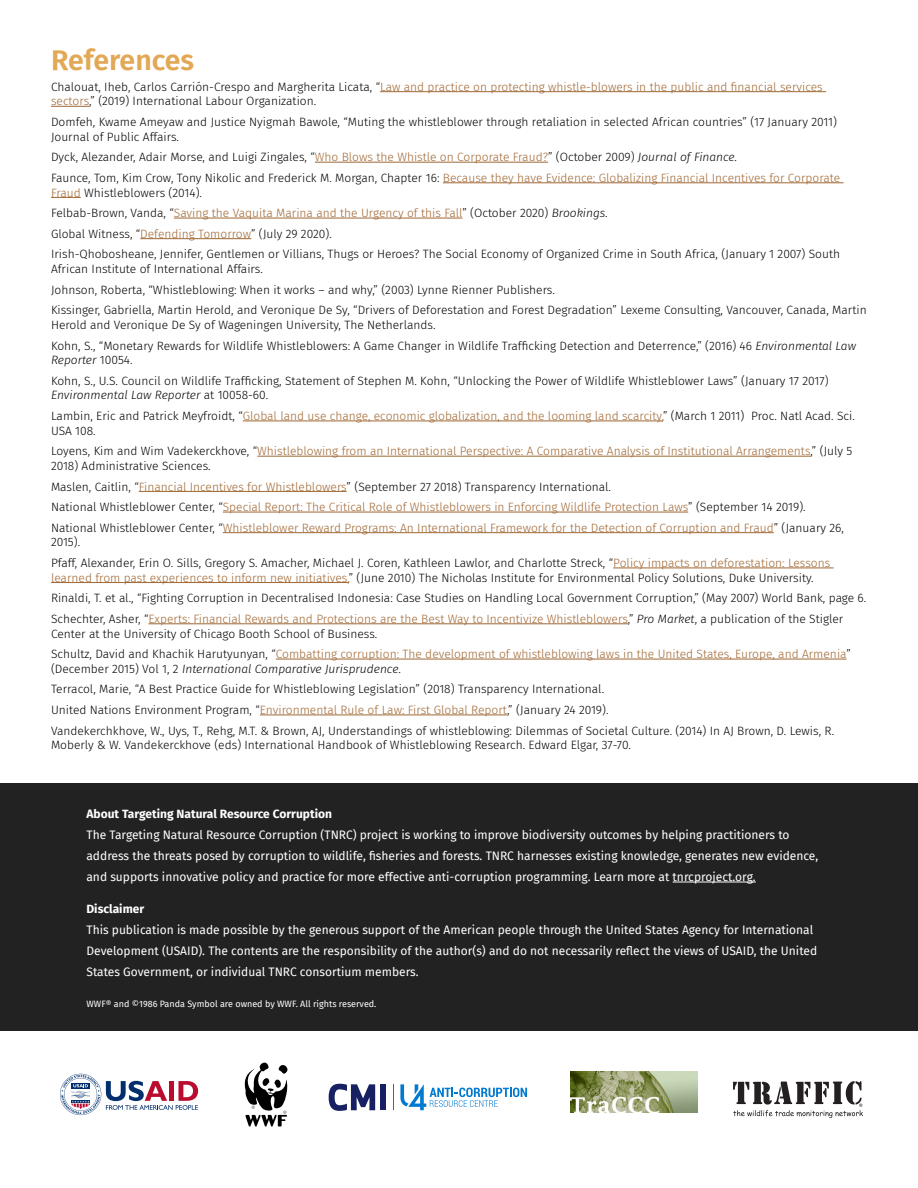
<style>
.page{position:relative;width:918px;height:1188px;background:#fff}
.page>*{position:absolute;margin:0;border:0;box-sizing:border-box;transform-origin:0 0}
.t1{font:600 28.5px "Fira Sans";color:#e2a856}
.t2{font:300 12px/20.7px "Fira Sans";color:#000}
.t3{font:300 12px/20.7px "Fira Sans";color:#a06733}
.t4{font:12px/21px "Fira Sans";color:#fff}
.t5{font:700 12px "Fira Sans";color:#fff}
.t6{font:9px "Fira Sans";color:#fff}
.s1{color:#a06733}
.s2{font-style:italic}
.s3{color:#000}
</style>
<div class="page">
<div style="left:0;top:783px;width:918px;height:247px;background:#222"></div>
<hr style="left:673px;top:882px;width:83px;height:1px;background:#fff">
<svg style="left:329px;top:1084px;width:46px;height:27px"></svg>
<div style="left:380px;top:1084px;width:6px;height:26px;background:#162063"></div>
<svg style="left:393px;top:1084px;width:1px;height:26px"></svg>
<svg style="left:400px;top:1084px;width:127px;height:26px"></svg>
<img style="left:571px;top:1071px;width:127px;height:42px">
<svg style="left:733px;top:1081px;width:130px;height:37px"></svg>
<svg style="left:245px;top:1063px;width:42px;height:64px"></svg>
<svg style="left:60px;top:1074px;width:138px;height:41px"></svg>
<hr style="left:380px;top:91px;width:446px;height:1px;background:#a06733">
<hr style="left:51px;top:106px;width:38px;height:1px;background:#a06733">
<hr style="left:315px;top:162px;width:233px;height:1px;background:#a06733">
<hr style="left:443px;top:182px;width:401px;height:1px;background:#a06733">
<hr style="left:51px;top:197px;width:30px;height:1px;background:#a06733">
<hr style="left:174px;top:218px;width:288px;height:1px;background:#a06733">
<hr style="left:140px;top:238px;width:111px;height:1px;background:#a06733">
<hr style="left:243px;top:421px;width:420px;height:1px;background:#a06733">
<hr style="left:257px;top:456px;width:554px;height:1px;background:#a06733">
<hr style="left:139px;top:491px;width:208px;height:1px;background:#a06733">
<hr style="left:223px;top:512px;width:465px;height:1px;background:#a06733">
<hr style="left:223px;top:532px;width:551px;height:1px;background:#a06733">
<hr style="left:613px;top:568px;width:221px;height:1px;background:#a06733">
<hr style="left:51px;top:582px;width:298px;height:1px;background:#a06733">
<hr style="left:148px;top:623px;width:480px;height:1px;background:#a06733">
<hr style="left:276px;top:659px;width:571px;height:1px;background:#a06733">
<hr style="left:260px;top:715px;width:247px;height:1px;background:#a06733">
<h1 class="t1" style="left:51px;top:37px;width:145px">References</h1>
<p class="t2" style="left:51px;top:79px;width:773px;line-height:14.7px">Chalouat, Iheb, Carlos Carrión-Crespo and Margherita Licata, “<span class="s1">Law and practice on protecting whistle-blowers in the public and financial services sectors</span>,” (2019) International Labour Organization.</p>
<p class="t2" style="left:51px;top:114px;width:788px;line-height:14.7px">Domfeh, Kwame Ameyaw and Justice Nyigmah Bawole, “Muting the whistleblower through retaliation in selected African countries” (17 January 2011)<br>Journal of Public Affairs.</p>
<p class="t2" style="left:51px;top:147px;width:791px">Dyck, Alezander, Adair Morse, and Luigi Zingales, “<span class="s1">Who Blows the Whistle on Corporate Fraud?</span>” (October 2009) <span class="s2">Journal of Finance.<br></span>Faunce, Tom, Kim Crow, Tony Nikolic and Frederick M. Morgan, Chapter 16: <span class="s1">Because they have Evidence: Globalizing Financial Incentives for Corporate</span></p>
<p class="t2" style="left:51px;top:182px;width:791px"><span class="s1">Fraud</span> Whistleblowers (2014).<br>Felbab-Brown, Vanda, “<span class="s1">Saving the Vaquita Marina and the Urgency of this Fall</span>” (October 2020) <span class="s2">Brookings.<br></span>Global Witness, “<span class="s1">Defending Tomorrow</span>” (July 29 2020).<br>Irish-Qhobosheane, Jennifer, Gentlemen or Villians, Thugs or Heroes? The Social Economy of Organized Crime in South Africa, (January 1 2007) South</p>
<p class="t2" style="left:51px;top:258px;width:817px">African Institute of International Affairs.<br>Johnson, Roberta, “Whistleblowing: When it works – and why,” (2003) Lynne Rienner Publishers.<br>Kissinger, Gabriella, Martin Herold, and Veronique De Sy, “Drivers of Deforestation and Forest Degradation” Lexeme Consulting, Vancouver, Canada, Martin</p>
<p class="t2" style="left:51px;top:314px;width:807px">Herold and Veronique De Sy of Wageningen University, The Netherlands.<br>Kohn, S., “Monetary Rewards for Wildlife Whistleblowers: A Game Changer in Wildlife Trafficking Detection and Deterrence,” (2016) 46 <span class="s2">Environmental Law</span></p>
<p class="t2" style="left:51px;top:350px;width:779px"><span class="s2">Reporter</span> 10054.<br>Kohn, S., U.S. Council on Wildlife Trafficking, Statement of Stephen M. Kohn, “Unlocking the Power of Wildlife Whistleblower Laws” (January 17 2017)</p>
<p class="t2" style="left:51px;top:385px;width:805px"><span class="s2">Environmental Law Reporter</span> at 10058-60.<br>Lambin, Eric and Patrick Meyfroidt, “<span class="s1">Global land use change, economic globalization, and the looming land scarcity,</span>” (March 1 2011) Proc. Natl Acad. Sci.</p>
<p class="t3" style="left:51px;top:420px;width:803px"><span class="s3">USA 108.<br>Loyens, Kim and Wim Vadekerckhove, “</span>Whistleblowing from an International Perspective: A Comparative Analysis of Institutional Arrangements<span class="s3">,” (July 5</span></p>
<p class="t3" style="left:51px;top:455px;width:794px"><span class="s3">2018) Administrative Sciences.<br>Maslen, Caitlin, “</span>Financial Incentives for Whistleblowers<span class="s3">” (September 27 2018) Transparency International.<br>National Whistleblower Center, “</span>Special Report: The Critical Role of Whistleblowers in Enforcing Wildlife Protection Laws<span class="s3">” (September 14 2019).<br>National Whistleblower Center, “</span>Whistleblower Reward Programs: An International Framework for the Detection of Corruption and Fraud<span class="s3">” (January 26,</span></p>
<p class="t2" style="left:51px;top:532px;width:781px">2015).<br>Pfaff, Alexander, Erin O. Sills, Gregory S. Amacher, Michael J. Coren, Kathleen Lawlor, and Charlotte Streck, “<span class="s1">Policy impacts on deforestation: Lessons</span></p>
<p class="t2" style="left:51px;top:567px;width:817px"><span class="s1">learned from past experiences to inform new initiatives,</span>” (June 2010) The Nicholas Institute for Environmental Policy Solutions, Duke University.<br>Rinaldi, T. et al., “Fighting Corruption in Decentralised Indonesia: Case Studies on Handling Local Government Corruption,” (May 2007) World Bank, page 6.<br>Schechter, Asher, “<span class="s1">Experts: Financial Rewards and Protections are the Best Way to Incentivize Whistleblowers</span>,” <span class="s2">Pro Market</span>, a publication of the Stigler</p>
<p class="t3" style="left:51px;top:623px;width:802px"><span class="s3">Center at the University of Chicago Booth School of Business.<br>Schultz, David and Khachik Harutyunyan, “</span>Combatting corruption: The development of whistleblowing laws in the United States, Europe, and Armenia<span class="s3">”</span></p>
<p class="t2" style="left:51px;top:658px;width:785px">(December 2015) Vol 1, 2 <span class="s2">International Comparative Jurisprudence</span>.<br>Terracol, Marie, “A Best Practice Guide for Whistleblowing Legislation” (2018) Transparency International.<br>United Nations Environment Program, “<span class="s1">Environmental Rule of Law: First Global Report</span>,” (January 24 2019).<br>Vandekerchkhove, W., Uys, T., Rehg, M.T. &amp; Brown, AJ, Understandings of whistleblowing: Dilemmas of Societal Culture. (2014) In AJ Brown, D. Lewis, R.</p>
<p class="t2" style="left:51px;top:735px;width:582px">Moberly &amp; W. Vandekerckhove (eds) International Handbook of Whistleblowing Research. Edward Elgar, 37-70.</p>
<p class="t5" style="left:86px;top:804px;width:247px">About Targeting Natural Resource Corruption</p>
<p class="t4" style="left:86px;top:824px;width:733px">The Targeting Natural Resource Corruption (TNRC) project is working to improve biodiversity outcomes by helping practitioners to address the threats posed by corruption to wildlife, fisheries and forests. TNRC harnesses existing knowledge, generates new evidence, and supports innovative policy and practice for more effective anti-corruption programming. Learn more at tnrcproject.org.</p>
<p class="t5" style="left:86px;top:898px;width:59px">Disclaimer</p>
<p class="t4" style="left:86px;top:919px;width:732px">This publication is made possible by the generous support of the American people through the United States Agency for International<br>Development (USAID). The contents are the responsibility of the author(s) and do not necessarily reflect the views of USAID, the United<br>States Government, or individual TNRC consortium members.</p>
<p class="t6" style="left:86px;top:997px;width:292px">WWF® and ©1986 Panda Symbol are owned by WWF. All rights reserved.</p>
</div>
